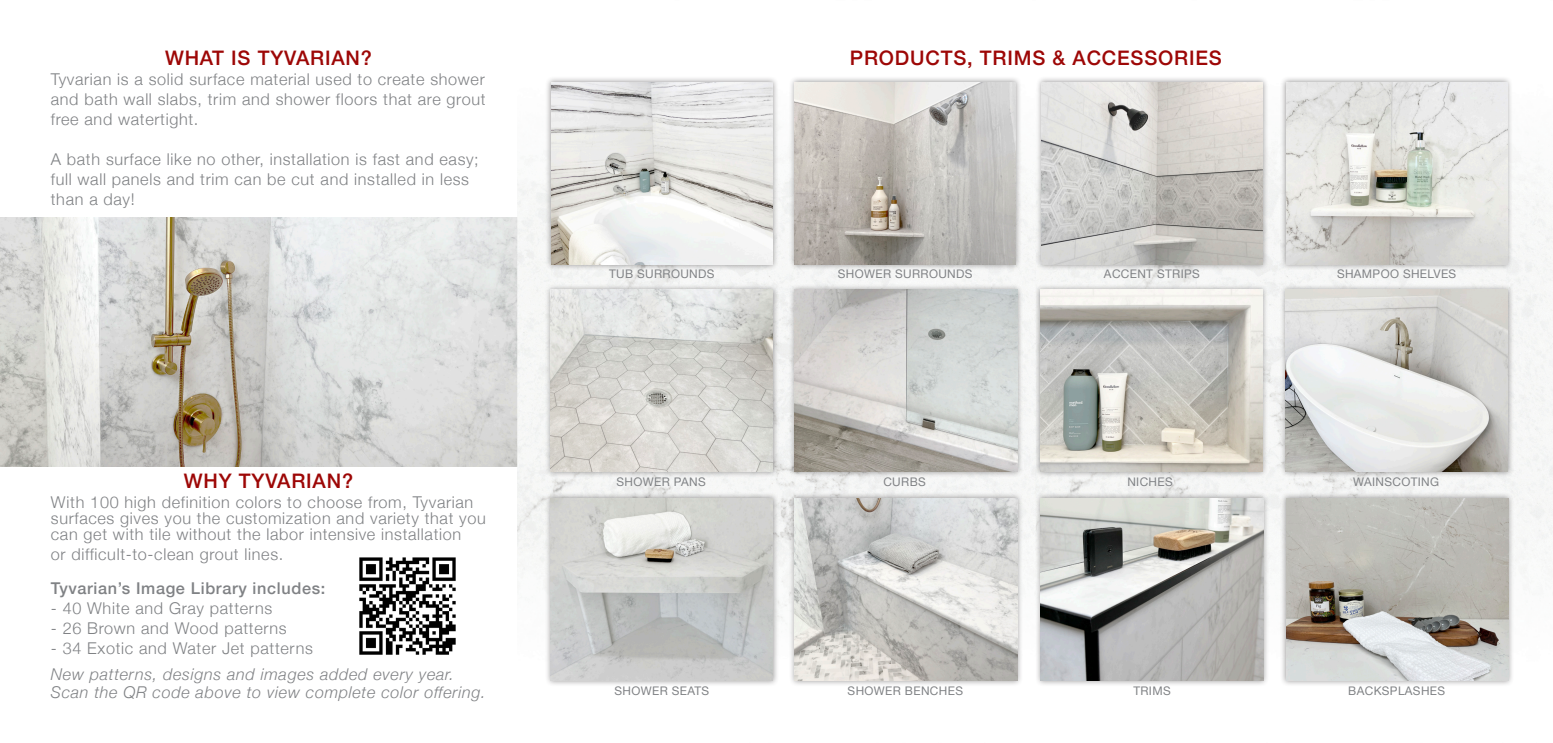
<style>
.page{position:relative;width:1553px;height:743px;background:#fff}
.page>*{position:absolute;margin:0;border:0;box-sizing:border-box;transform-origin:0 0}
.t1{font:500 20px "Helvetica Neue";letter-spacing:.04em;color:#9d0706}
.t2{font:300 16.25px/20px "Helvetica Neue";letter-spacing:.04em;color:#808285}
.t3{font:italic 300 16.25px/17.5px "Helvetica Neue";letter-spacing:.04em;color:#808285}
.t4{font:500 16.25px "Helvetica Neue";letter-spacing:.04em;color:#808285}
.t5{font:11.88px "Helvetica Neue";letter-spacing:.03em;color:#808285}
</style>
<div class="page">
<img style="left:0;top:217px;width:518px;height:249px">
<div style="left:518px;top:151px;width:1034px;height:468px;background:#f6f7f6"></div>
<div style="left:1035px;top:76px;width:233px;height:194px;background:#231f20;opacity:.45"></div>
<img style="left:1041px;top:82px;width:221px;height:182px">
<div style="left:1280px;top:76px;width:233px;height:194px;background:#231f20;opacity:.45"></div>
<img style="left:1286px;top:82px;width:221px;height:182px">
<div style="left:1279px;top:284px;width:234px;height:194px;background:#231f20;opacity:.45"></div>
<img style="left:1285px;top:289px;width:222px;height:183px">
<div style="left:1034px;top:283px;width:234px;height:195px;background:#231f20;opacity:.45"></div>
<img style="left:1040px;top:289px;width:222px;height:183px">
<div style="left:1034px;top:492px;width:235px;height:194px;background:#231f20;opacity:.45"></div>
<img style="left:1040px;top:498px;width:223px;height:182px">
<div style="left:1280px;top:492px;width:234px;height:194px;background:#231f20;opacity:.45"></div>
<img style="left:1286px;top:498px;width:222px;height:182px">
<div style="left:545px;top:76px;width:233px;height:194px;background:#231f20;opacity:.45"></div>
<img style="left:551px;top:82px;width:221px;height:182px">
<div style="left:788px;top:76px;width:233px;height:194px;background:#231f20;opacity:.45"></div>
<img style="left:794px;top:82px;width:221px;height:182px">
<div style="left:544px;top:283px;width:235px;height:195px;background:#231f20;opacity:.45"></div>
<img style="left:550px;top:289px;width:223px;height:183px">
<div style="left:788px;top:283px;width:235px;height:195px;background:#231f20;opacity:.45"></div>
<img style="left:794px;top:289px;width:223px;height:183px">
<div style="left:544px;top:492px;width:235px;height:194px;background:#231f20;opacity:.45"></div>
<img style="left:550px;top:498px;width:223px;height:182px">
<div style="left:788px;top:492px;width:234px;height:194px;background:#231f20;opacity:.45"></div>
<img style="left:794px;top:498px;width:223px;height:182px">
<img style="left:359px;top:557px;width:97px;height:98px">
<p class="t1" style="left:165px;top:41px;width:208px">WHAT IS TYVARIAN?</p>
<p class="t2" style="left:51px;top:68px;width:436px;text-align:justify">Tyvarian is a solid surface material used to create shower and bath wall slabs, trim and shower floors that are grout free and watertight.</p>
<p class="t2" style="left:51px;top:148px;width:429px">A bath surface like no other, installation is fast and easy; full wall panels and trim can be cut and installed in less than a day!</p>
<p class="t1" style="left:184px;top:464px;width:171px">WHY TYVARIAN?</p>
<p class="t2" style="left:51px;top:492px;width:436px;line-height:16.2px">With 100 high definition colors to choose from, Tyvarian surfaces gives you the customization and variety that you can get with tile without the labor intensive installation</p>
<p class="t2" style="left:51px;top:543px;width:234px">or difficult-to-clean grout lines.</p>
<p class="t4" style="left:51px;top:575px;width:276px">Tyvarian’s Image Library includes:</p>
<p class="t2" style="left:51px;top:597px;width:223px">- 40 White and Gray patterns</p>
<p class="t2" style="left:51px;top:617px;width:237px">- 26 Brown and Wood patterns</p>
<p class="t2" style="left:51px;top:637px;width:263px">- 34 Exotic and Water Jet patterns</p>
<p class="t3" style="left:51px;top:664px;width:436px">New patterns, designs and images added every year.<br>Scan the QR code above to view complete color offering.</p>
<p class="t1" style="left:850px;top:42px;width:373px">PRODUCTS, TRIMS &amp; ACCESSORIES</p>
<p class="t5" style="left:609px;top:265px;width:107px">TUB SURROUNDS</p>
<p class="t5" style="left:838px;top:265px;width:136px">SHOWER SURROUNDS</p>
<p class="t5" style="left:1104px;top:265px;width:97px">ACCENT STRIPS</p>
<p class="t5" style="left:1337px;top:265px;width:121px">SHAMPOO SHELVES</p>
<p class="t5" style="left:616px;top:473px;width:91px">SHOWER PANS</p>
<p class="t5" style="left:883px;top:473px;width:44px">CURBS</p>
<p class="t5" style="left:1127px;top:473px;width:47px">NICHES</p>
<p class="t5" style="left:1353px;top:473px;width:88px">WAINSCOTING</p>
<p class="t5" style="left:614px;top:681px;width:96px">SHOWER SEATS</p>
<p class="t5" style="left:847px;top:681px;width:117px">SHOWER BENCHES</p>
<p class="t5" style="left:1133px;top:681px;width:39px">TRIMS</p>
<p class="t5" style="left:1348px;top:681px;width:98px">BACKSPLASHES</p>
</div>
